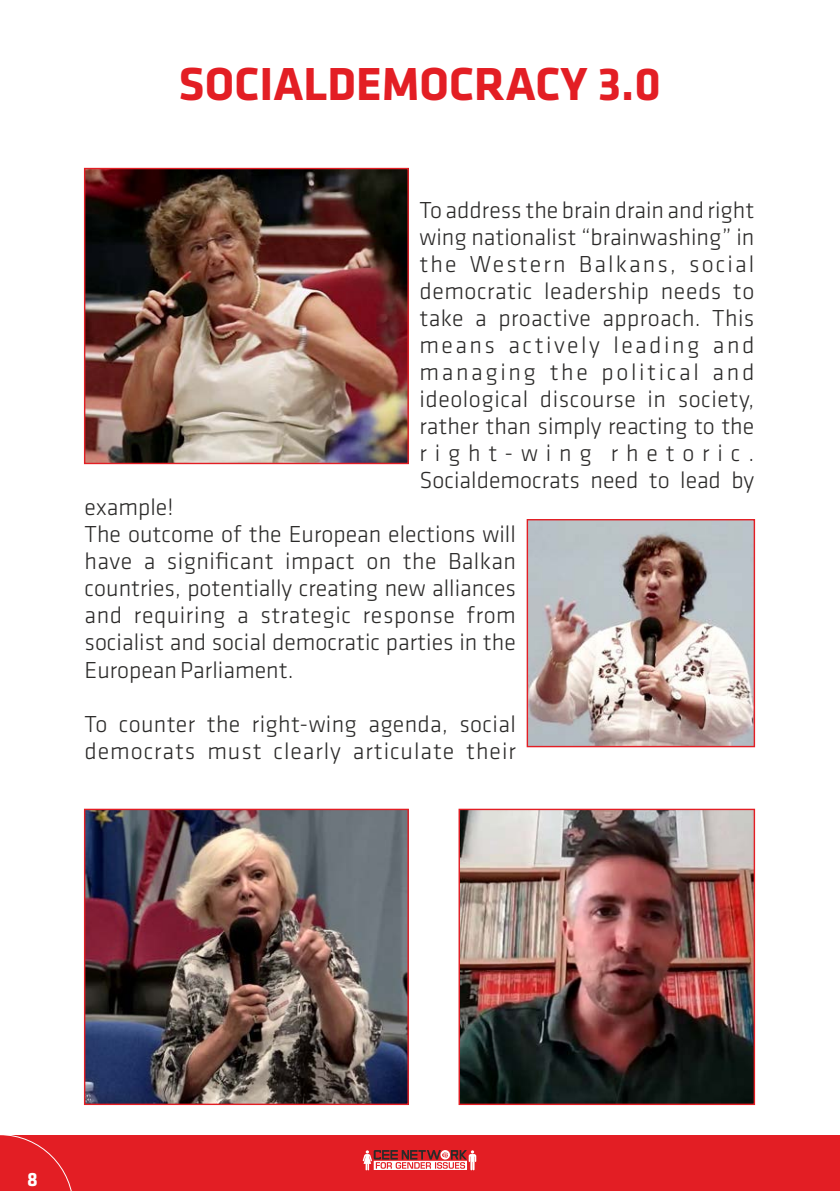
<style>
.page{position:relative;width:840px;height:1191px;background:#fff}
.page>*{position:absolute;margin:0;border:0;box-sizing:border-box;transform-origin:0 0}
.t1{font:700 48px "Klavika";color:#e31e24}
.t2{font:300 24px/27px "Klavika";color:#2b2a29;text-align:justify}
.t3{font:300 24px/27px "Klavika";letter-spacing:.035em;color:#2b2a29}
.t4{font:700 20px "Klavika";color:#fefefe}
</style>
<div class="page">
<div style="left:0;top:1134px;width:839px;height:57px;background:#e31e24"></div>
<svg style="left:362px;top:1150px;width:114px;height:20px"></svg>
<img style="left:86px;top:170px;width:320px;height:292px">
<div style="left:84px;top:168px;width:324px;height:296px;border:1px solid #e31e24"></div>
<img style="left:86px;top:810px;width:320px;height:293px">
<div style="left:84px;top:808px;width:324px;height:297px;border:1px solid #e31e24"></div>
<img style="left:528px;top:521px;width:224px;height:224px">
<div style="left:526px;top:519px;width:228px;height:228px;border:1px solid #e31e24"></div>
<img style="left:460px;top:810px;width:292px;height:293px">
<div style="left:458px;top:808px;width:296px;height:297px;border:1px solid #e31e24"></div>
<svg style="left:0;top:1134px;width:74px;height:57px"></svg>
<h1 class="t1" style="left:178px;top:64px;width:483px">SOCIALDEMOCRACY 3.0</h1>
<p class="t2" style="left:419px;top:198px;width:336px">To address the brain drain and right wing nationalist “brainwashing” in the Western Balkans, social democratic leadership needs to take a proactive approach. This means actively leading and managing the political and ideological discourse in society, rather than simply reacting to the right-wing rhetoric.<br>Socialdemocrats need to lead by</p>
<p class="t2" style="left:84px;top:496px;width:432px;text-align:left">example!<br>The outcome of the European elections will have a significant impact on the Balkan countries, potentially creating new alliances and requiring a strategic response from socialist and social democratic parties in the European Parliament.</p>
<p class="t3" style="left:84px;top:712px;width:432px">To counter the right-wing agenda, social democrats must clearly articulate their</p>
<p class="t4" style="left:27px;top:1170px;width:12px">8</p>
</div>
